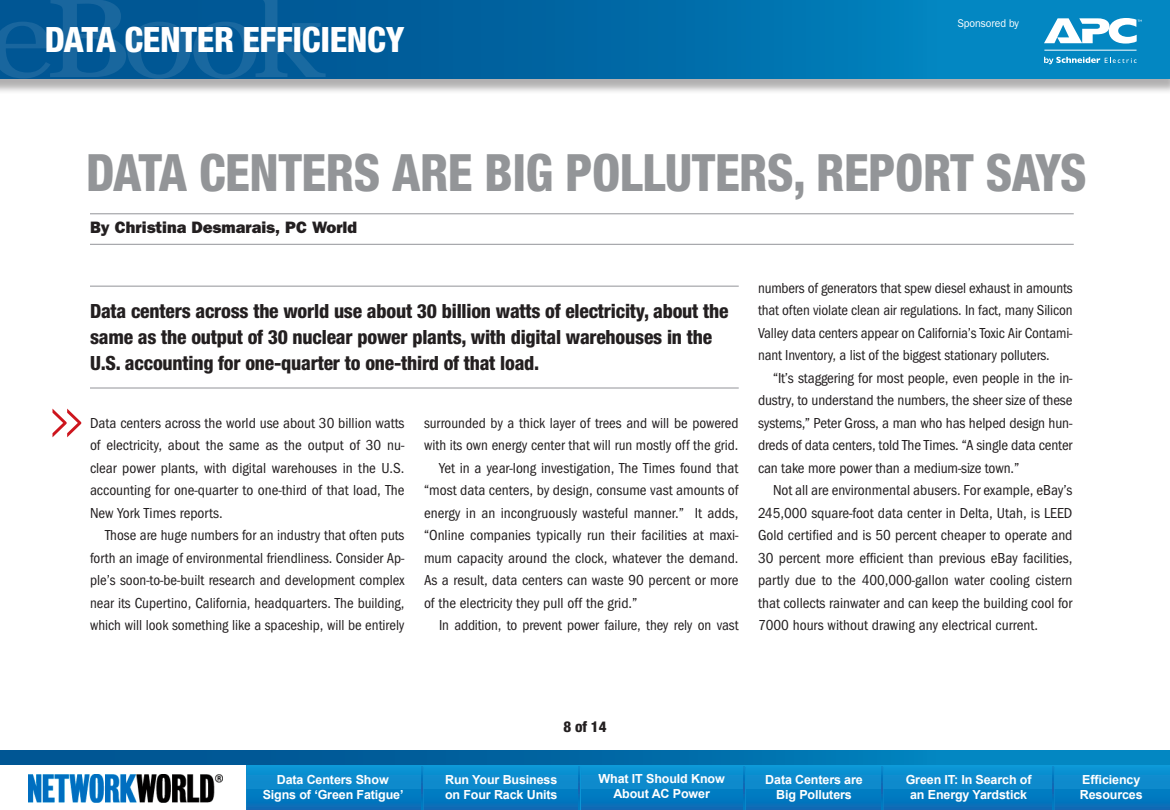
<style>
.page{position:relative;width:1170px;height:810px;background:#fff}
.page>*{position:absolute;margin:0;border:0;box-sizing:border-box;transform-origin:0 0}
.t1{font:800 condensed 51.5px "Helvetica Neue LT Std";letter-spacing:-.01em;color:#939598;scale:.96 1}
.t2{font:800 condensed 35px "Helvetica Neue LT Std";letter-spacing:-.01em;color:#fff}
.t3{font:800 condensed 19.62px/26.2px "Helvetica Neue LT Std";letter-spacing:-.01em;color:#231f20}
.t4{font:800 16.62px "Franklin Gothic";color:#231f20}
.t5{font:condensed 15px/22.5px "Franklin Gothic";color:#231f20;text-align:justify}
.t6{font:800 condensed 15px "Helvetica Neue LT Std";color:#231f20}
.t7{font:700 12.5px/15px "Arial";letter-spacing:-.01em;color:#fff;text-align:center}
.t8{font:11.25px "Franklin Gothic";letter-spacing:-.015em;color:#fff;scale:.94 1}
</style>
<div class="page">
<div style="left:0;top:0;width:1170px;height:94px;background:#231f20;opacity:.35"></div>
<svg style="left:326px;top:0;width:844px;height:79px;background:#0072ae"></svg>
<svg style="left:0;top:0;width:326px;height:79px;background:#085c98"></svg>
<div style="left:246px;top:765px;width:924px;height:25px;background:#0e8cce"></div>
<div style="left:246px;top:789px;width:924px;height:21px;background:linear-gradient(to right,#0376bd,#0376bd)"></div>
<svg style="left:0;top:750px;width:1170px;height:15px;background:#006ba7"></svg>
<img style="left:29px;top:774px;width:193px;height:28px">
<hr style="left:422px;top:767px;width:2px;height:43px;background:#fff">
<svg style="left:421px;top:772px;width:1px;height:38px"></svg>
<hr style="left:580px;top:767px;width:1px;height:43px;background:#fff">
<svg style="left:579px;top:772px;width:1px;height:38px"></svg>
<hr style="left:745px;top:767px;width:1px;height:43px;background:#fff">
<svg style="left:743px;top:772px;width:2px;height:17px"></svg>
<svg style="left:743px;top:789px;width:2px;height:21px"></svg>
<hr style="left:882px;top:767px;width:1px;height:43px;background:#fff">
<svg style="left:881px;top:772px;width:1px;height:38px"></svg>
<hr style="left:1053px;top:767px;width:1px;height:43px;background:#fff">
<svg style="left:1052px;top:772px;width:1px;height:38px"></svg>
<svg style="left:1044px;top:57px;width:93px;height:7px"></svg>
<hr style="left:1044px;top:50px;width:93px;height:1px;background:#fff">
<svg style="left:1044px;top:18px;width:98px;height:26px"></svg>
<hr style="left:90px;top:387px;width:649px;height:2px;background:#a8a9ad">
<hr style="left:90px;top:286px;width:649px;height:1px;background:#a8a9ad">
<svg style="left:53px;top:409px;width:28px;height:28px"></svg>
<hr style="left:90px;top:213px;width:984px;height:1px;background:#a8a9ad">
<hr style="left:90px;top:244px;width:984px;height:1px;background:#a8a9ad">
<h2 class="t2" style="left:45px;top:18px;width:361px">DATA CENTER EFFICIENCY</h2>
<p class="t8" style="left:958px;top:17px;width:67px">Sponsored by</p>
<h1 class="t1" style="left:86px;top:140px;width:1044px">DATA CENTERS ARE BIG POLLUTERS, REPORT SAYS</h1>
<p class="t4" style="left:90px;top:218px;width:269px">By Christina Desmarais, PC World</p>
<h3 class="t3" style="left:90px;top:297px;width:640px">Data centers across the world use about 30 billion watts of electricity, about the same as the output of 30 nuclear power plants, with digital warehouses in the<br>U.S. accounting for one-quarter to one-third of that load.</h3>
<p class="t5" style="left:90px;top:411px;width:316px">Data centers across the world use about 30 billion watts of electricity, about the same as the output of 30 nu&shy;clear power plants, with digital warehouses in the U.S. accounting for one-quarter to one-third of that load, The New York Times reports.</p>
<p class="t5" style="left:90px;top:524px;width:316px;text-indent:15px">Those are huge numbers for an industry that often puts forth an image of environmental friendliness. Consider Ap&shy;ple’s soon-to-be-built research and development complex near its Cupertino, California, headquarters. The building, which will look something like a spaceship, will be entirely</p>
<p class="t5" style="left:424px;top:411px;width:316px">surrounded by a thick layer of trees and will be powered</p>
<p class="t5" style="left:424px;top:434px;width:316px">with its own energy center that will run mostly off the grid.</p>
<p class="t5" style="left:439px;top:456px;width:301px">Yet in a year-long investigation, The Times found that</p>
<p class="t5" style="left:424px;top:479px;width:316px">“most data centers, by design, consume vast amounts of</p>
<p class="t5" style="left:424px;top:501px;width:316px">energy in an incongruously wasteful manner.” It adds,</p>
<p class="t5" style="left:424px;top:524px;width:316px">“Online companies typically run their facilities at maxi-</p>
<p class="t5" style="left:424px;top:546px;width:316px">mum capacity around the clock, whatever the demand.</p>
<p class="t5" style="left:424px;top:569px;width:316px">As a result, data centers can waste 90 percent or more</p>
<p class="t5" style="left:424px;top:591px;width:215px">of the electricity they pull off the grid.”</p>
<p class="t5" style="left:439px;top:614px;width:301px">In addition, to prevent power failure, they rely on vast</p>
<p class="t5" style="left:758px;top:276px;width:316px">numbers of generators that spew diesel exhaust in amounts that often violate clean air regulations. In fact, many Silicon Valley data centers appear on California’s Toxic Air Contami&shy;nant Inventory, a list of the biggest stationary polluters.</p>
<p class="t5" style="left:758px;top:366px;width:316px;text-indent:15px">“It’s staggering for most people, even people in the in&shy;dustry, to understand the numbers, the sheer size of these systems,” Peter Gross, a man who has helped design hun&shy;dreds of data centers, told The Times. “A single data center can take more power than a medium-size town.”</p>
<p class="t5" style="left:758px;top:479px;width:316px;text-indent:15px">Not all are environmental abusers. For example, eBay’s 245,000 square-foot data center in Delta, Utah, is LEED Gold certified and is 50 percent cheaper to operate and 30 percent more efficient than previous eBay facilities, partly due to the 400,000-gallon water cooling cistern that collects rainwater and can keep the building cool for 7000 hours without drawing any electrical current.</p>
<p class="t6" style="left:563px;top:717px;width:45px">8 of 14</p>
<p class="t7" style="left:263px;top:772px;width:142px">Data Centers Show<br>Signs of ‘Green Fatigue’</p>
<p class="t7" style="left:445px;top:772px;width:114px;text-align:left">Run Your Business on Four Rack Units</p>
<p class="t7" style="left:599px;top:771px;width:128px">What IT Should Know<br>About AC Power</p>
<p class="t7" style="left:765px;top:772px;width:99px">Data Centers are<br>Big Polluters</p>
<p class="t7" style="left:906px;top:772px;width:127px">Green IT: In Search of an Energy Yardstick</p>
<p class="t7" style="left:1080px;top:772px;width:64px;text-align:left">Efficiency<br>Resources</p>
</div>
